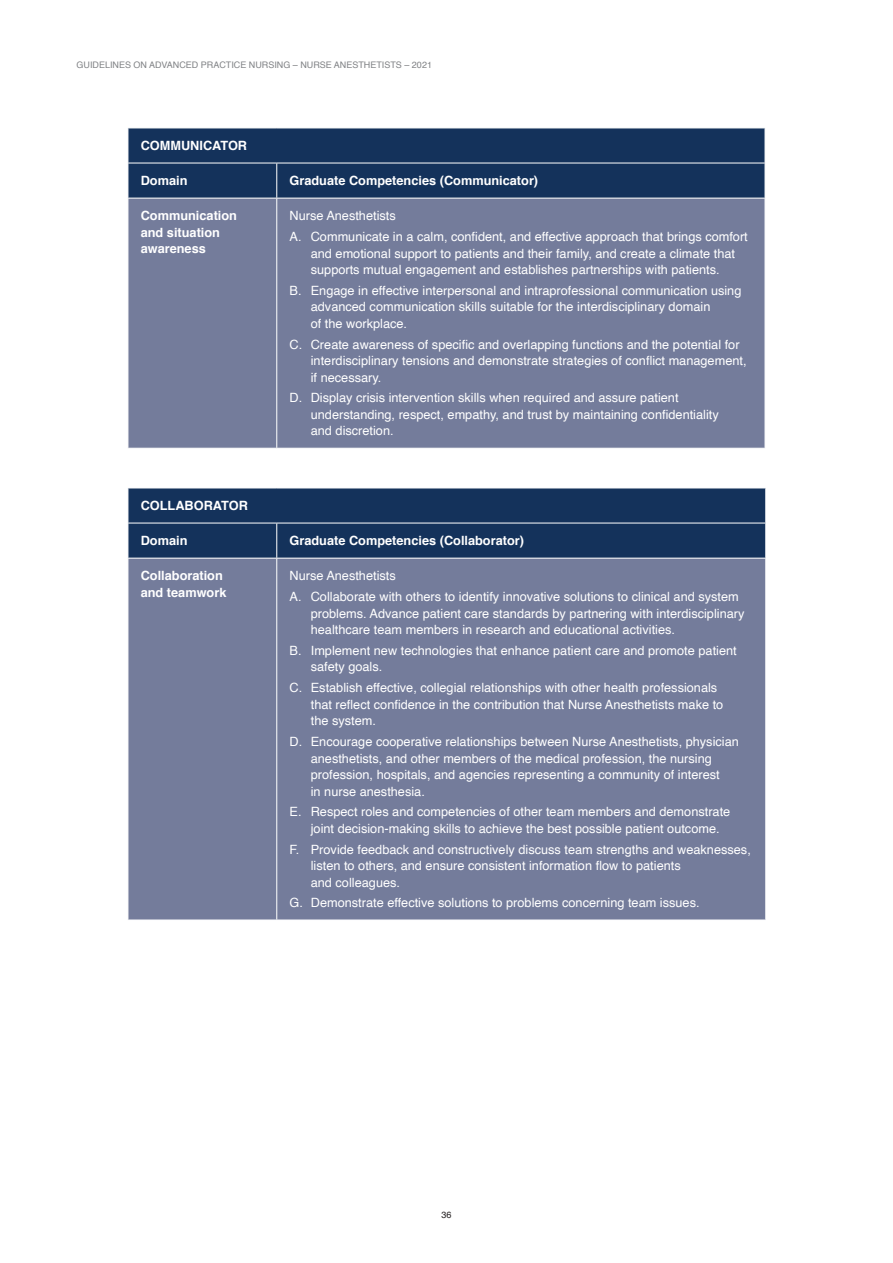
<style>
.page{position:relative;width:893px;height:1263px;background:#fff}
.page>*{position:absolute;margin:0;border:0;box-sizing:border-box;transform-origin:0 0}
.t1{font:12.75px/16.5px "Helvetica";color:#fff}
.t2{font:700 12.75px/16.5px "Helvetica";color:#fff}
.t3{font:9px "Helvetica";color:#808285}
.t4{font:9px "Helvetica";color:#231f20}
</style>
<div class="page">
<div style="left:129px;top:129px;width:636px;height:69px;background:#14325b"></div>
<div style="left:129px;top:199px;width:636px;height:249px;background:#747c9b"></div>
<hr style="left:128px;top:163px;width:149px;height:1px;background:#fff">
<hr style="left:277px;top:163px;width:488px;height:1px;background:#fff">
<hr style="left:276px;top:163px;width:1px;height:35px;background:#fff">
<hr style="left:276px;top:198px;width:1px;height:250px;background:#fff">
<div style="left:129px;top:489px;width:636px;height:69px;background:#14325b"></div>
<div style="left:129px;top:559px;width:636px;height:361px;background:#747c9b"></div>
<hr style="left:128px;top:523px;width:149px;height:1px;background:#fff">
<hr style="left:277px;top:523px;width:489px;height:1px;background:#fff">
<hr style="left:276px;top:523px;width:1px;height:35px;background:#fff">
<hr style="left:276px;top:558px;width:1px;height:362px;background:#fff">
<p class="t3" style="left:77px;top:58px;width:357px">GUIDELINES ON ADVANCED PRACTICE NURSING – NURSE ANESTHETISTS – 2021</p>
<p class="t2" style="left:141px;top:138px;width:108px">COMMUNICATOR</p>
<p class="t2" style="left:141px;top:173px;width:48px">Domain</p>
<p class="t2" style="left:290px;top:173px;width:250px">Graduate Competencies (Communicator)</p>
<p class="t2" style="left:141px;top:208px;width:98px">Communication and situation awareness</p>
<p class="t1" style="left:290px;top:206px;width:460px;line-height:20.7px">Nurse Anesthetists<br>A. Communicate in a calm, confident, and effective approach that brings comfort</p>
<p class="t1" style="left:311px;top:245px;width:426px">and emotional support to patients and their family, and create a climate that supports mutual engagement and establishes partnerships with patients.</p>
<p class="t1" style="left:311px;top:283px;width:432px;text-indent:-21px">B. Engage in effective interpersonal and intraprofessional communication using advanced communication skills suitable for the interdisciplinary domain<br>of the workplace.</p>
<p class="t1" style="left:311px;top:336px;width:437px;text-indent:-21px">C. Create awareness of specific and overlapping functions and the potential for interdisciplinary tensions and demonstrate strategies of conflict management, if necessary.</p>
<p class="t1" style="left:311px;top:390px;width:409px;text-indent:-21px">D. Display crisis intervention skills when required and assure patient understanding, respect, empathy, and trust by maintaining confidentiality and discretion.</p>
<p class="t2" style="left:141px;top:498px;width:109px">COLLABORATOR</p>
<p class="t2" style="left:141px;top:533px;width:48px">Domain</p>
<p class="t2" style="left:290px;top:533px;width:236px">Graduate Competencies (Collaborator)</p>
<p class="t2" style="left:141px;top:568px;width:87px">Collaboration and teamwork</p>
<p class="t1" style="left:290px;top:566px;width:451px;line-height:20.7px">Nurse Anesthetists<br>A. Collaborate with others to identify innovative solutions to clinical and system</p>
<p class="t1" style="left:311px;top:605px;width:435px">problems. Advance patient care standards by partnering with interdisciplinary healthcare team members in research and educational activities.</p>
<p class="t1" style="left:311px;top:643px;width:427px;text-indent:-21px">B. Implement new technologies that enhance patient care and promote patient safety goals.</p>
<p class="t1" style="left:311px;top:680px;width:414px;text-indent:-21px">C. Establish effective, collegial relationships with other health professionals that reflect confidence in the contribution that Nurse Anesthetists make to the system.</p>
<p class="t1" style="left:311px;top:734px;width:430px;text-indent:-21px">D. Encourage cooperative relationships between Nurse Anesthetists, physician anesthetists, and other members of the medical profession, the nursing profession, hospitals, and agencies representing a community of interest<br>in nurse anesthesia.</p>
<p class="t1" style="left:311px;top:804px;width:421px;text-indent:-21px">E. Respect roles and competencies of other team members and demonstrate joint decision-making skills to achieve the best possible patient outcome.</p>
<p class="t1" style="left:311px;top:841px;width:442px;text-indent:-21px">F. Provide feedback and constructively discuss team strengths and weaknesses, listen to others, and ensure consistent information flow to patients<br>and colleagues.</p>
<p class="t1" style="left:290px;top:895px;width:412px">G. Demonstrate effective solutions to problems concerning team issues.</p>
<p class="t4" style="left:441px;top:1207px;width:12px">36</p>
</div>
